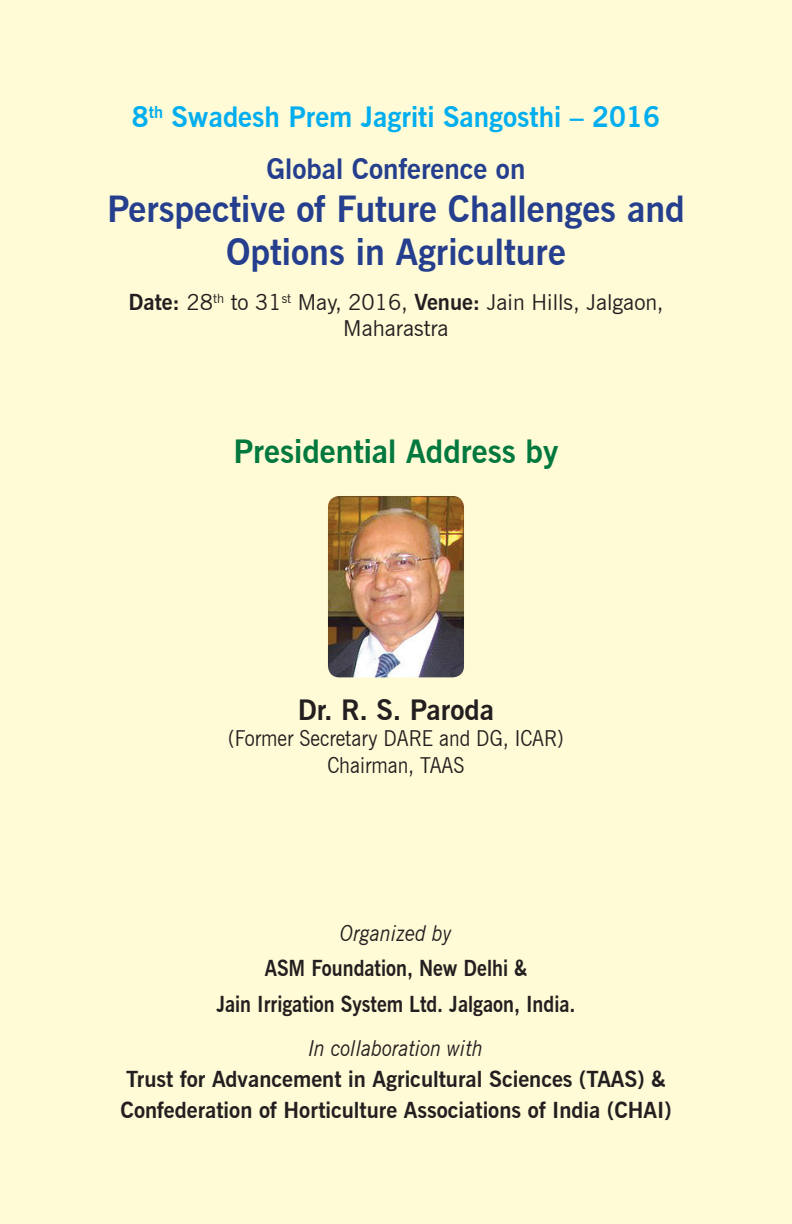
<style>
.page{position:relative;width:792px;height:1224px;background:#fffbd6}
.page>*{position:absolute;margin:0;border:0;box-sizing:border-box;transform-origin:0 0}
.t1{font:700 36px/43.2px "News Gothic BT";color:#253f8e;text-align:center}
.t2{font:700 32px "News Gothic BT";color:#00783e}
.t3{font:700 28px "News Gothic BT";color:#00aeef}
.t4{font:700 28px "News Gothic BT";color:#253f8e}
.t5{font:700 28px "News Gothic BT";color:#231f20}
.t6{font:700 22px "News Gothic BT";color:#231f20}
.t7{font:700 22px "News Gothic BT";color:#231f20;scale:.9 1}
.t8{font:22px/26.4px "News Gothic BT";color:#231f20;text-align:center}
.t9{font:22px "News Gothic BT";color:#231f20;scale:.9 1}
.t10{font:italic 22px "News Gothic BT";color:#231f20;scale:.9 1}
.s1{font-weight:700}
</style>
<div class="page">
<img style="left:328px;top:496px;width:136px;height:181px">
<p class="t3" style="left:132px;top:101px;width:530px">8<sup>th</sup> Swadesh Prem Jagriti Sangosthi – 2016</p>
<p class="t4" style="left:267px;top:152px;width:260px">Global Conference on</p>
<p class="t1" style="left:107px;top:188px;width:579px">Perspective of Future Challenges and<br>Options in Agriculture</p>
<p class="t8" style="left:129px;top:289px;width:536px"><span class="s1">Date:</span> 28<sup>th</sup> to 31<sup>st</sup> May, 2016, <span class="s1">Venue:</span> Jain Hills, Jalgaon,<br>Maharastra</p>
<p class="t2" style="left:234px;top:432px;width:326px">Presidential Address by</p>
<p class="t5" style="left:298px;top:693px;width:198px">Dr. R. S. Paroda</p>
<p class="t9" style="left:228px;top:725px;width:374px">(Former Secretary DARE and DG, ICAR)</p>
<p class="t9" style="left:327px;top:752px;width:154px">Chairman, TAAS</p>
<p class="t10" style="left:340px;top:920px;width:125px">Organized by</p>
<p class="t7" style="left:265px;top:955px;width:293px">ASM Foundation, New Delhi &amp;</p>
<p class="t7" style="left:216px;top:990px;width:401px">Jain Irrigation System Ltd. Jalgaon, India.</p>
<p class="t10" style="left:309px;top:1035px;width:195px">In collaboration with</p>
<p class="t6" style="left:126px;top:1066px;width:541px">Trust for Advancement in Agricultural Sciences (TAAS) &amp;</p>
<p class="t6" style="left:120px;top:1097px;width:553px">Confederation of Horticulture Associations of India (CHAI)</p>
</div>
